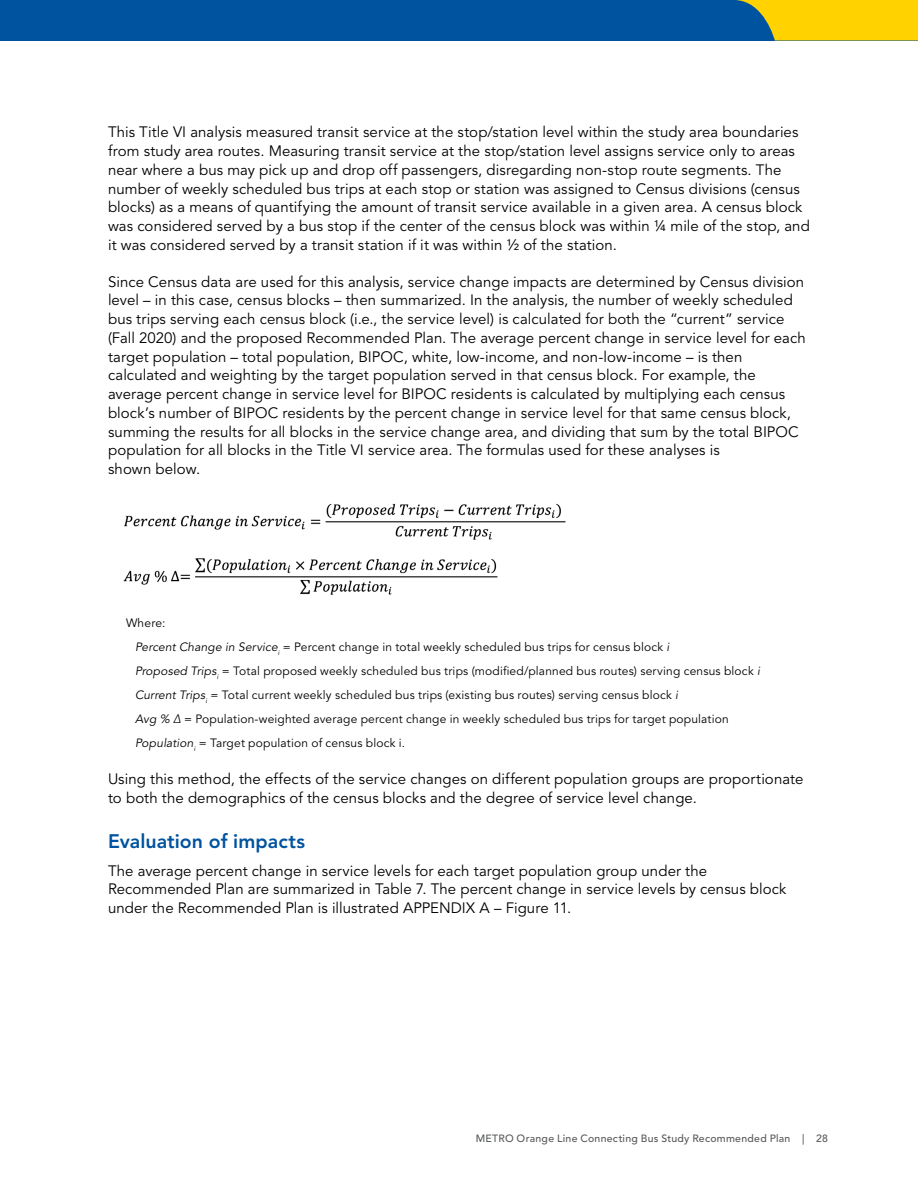
<style>
.page{position:relative;width:918px;height:1188px;background:#fff}
.page>*{position:absolute;margin:0;border:0;box-sizing:border-box;transform-origin:0 0}
.t1{font:800 19.5px "Avenir LT Std";color:#00539f}
.Body{font:15px/18.8px "Avenir LT Std";letter-spacing:.005em;color:#000}
.Body-2{font:12px "Avenir LT Std";letter-spacing:.015em;color:#000}
.t2{font:500 10.5px "Avenir LT Std";letter-spacing:.025em;color:#58595b}
.s1{font-style:italic}
</style>
<div class="page">
<div style="left:0;top:0;width:918px;height:40px;background:#00539f"></div>
<svg style="left:735px;top:0;width:183px;height:40px"></svg>
<img style="left:123px;top:503px;width:443px;height:92px">
<p class="Body" style="left:108px;top:123px;width:703px">This Title VI analysis measured transit service at the stop/station level within the study area boundaries from study area routes. Measuring transit service at the stop/station level assigns service only to areas near where a bus may pick up and drop off passengers, disregarding non-stop route segments. The number of weekly scheduled bus trips at each stop or station was assigned to Census divisions (census blocks) as a means of quantifying the amount of transit service available in a given area. A census block was considered served by a bus stop if the center of the census block was within ¼ mile of the stop, and it was considered served by a transit station if it was within ½ of the station.</p>
<p class="Body" style="left:108px;top:272px;width:699px">Since Census data are used for this analysis, service change impacts are determined by Census division level – in this case, census blocks – then summarized. In the analysis, the number of weekly scheduled bus trips serving each census block (i.e., the service level) is calculated for both the “current” service (Fall 2020) and the proposed Recommended Plan. The average percent change in service level for each target population – total population, BIPOC, white, low-income, and non-low-income – is then calculated and weighting by the target population served in that census block. For example, the average percent change in service level for BIPOC residents is calculated by multiplying each census block’s number of BIPOC residents by the percent change in service level for that same census block, summing the results for all blocks in the service change area, and dividing that sum by the total BIPOC population for all blocks in the Title VI service area. The formulas used for these analyses is<br>shown below.</p>
<p class="Body-2" style="left:126px;top:616px;width:41px">Where:</p>
<p class="Body-2" style="left:135px;top:640px;width:536px"><span class="s1">Percent Change in Service</span><sub>i</sub> = Percent change in total weekly scheduled bus trips for census block <span class="s1">i</span></p>
<p class="Body-2" style="left:135px;top:664px;width:627px"><span class="s1">Proposed Trips</span><sub>i</sub> = Total proposed weekly scheduled bus trips (modified/planned bus routes) serving census block <span class="s1">i</span></p>
<p class="Body-2" style="left:135px;top:688px;width:545px"><span class="s1">Current Trips</span><sub>i</sub> = Total current weekly scheduled bus trips (existing bus routes) serving census block <span class="s1">i</span></p>
<p class="Body-2" style="left:135px;top:712px;width:595px"><span class="s1">Avg % ∆</span> = Population-weighted average percent change in weekly scheduled bus trips for target population</p>
<p class="Body-2" style="left:135px;top:736px;width:272px"><span class="s1">Population</span><sub>i</sub> = Target population of census block i.</p>
<p class="Body" style="left:108px;top:770px;width:697px">Using this method, the effects of the service changes on different population groups are proportionate to both the demographics of the census blocks and the degree of service level change.</p>
<h3 class="t1" style="left:108px;top:830px;width:199px">Evaluation of impacts</h3>
<p class="Body" style="left:108px;top:862px;width:680px">The average percent change in service levels for each target population group under the<br>Recommended Plan are summarized in Table 7. The percent change in service levels by census block under the Recommended Plan is illustrated APPENDIX A – Figure 11.</p>
<p class="t2" style="left:476px;top:1132px;width:354px">METRO Orange Line Connecting Bus Study Recommended Plan | 28</p>
</div>
